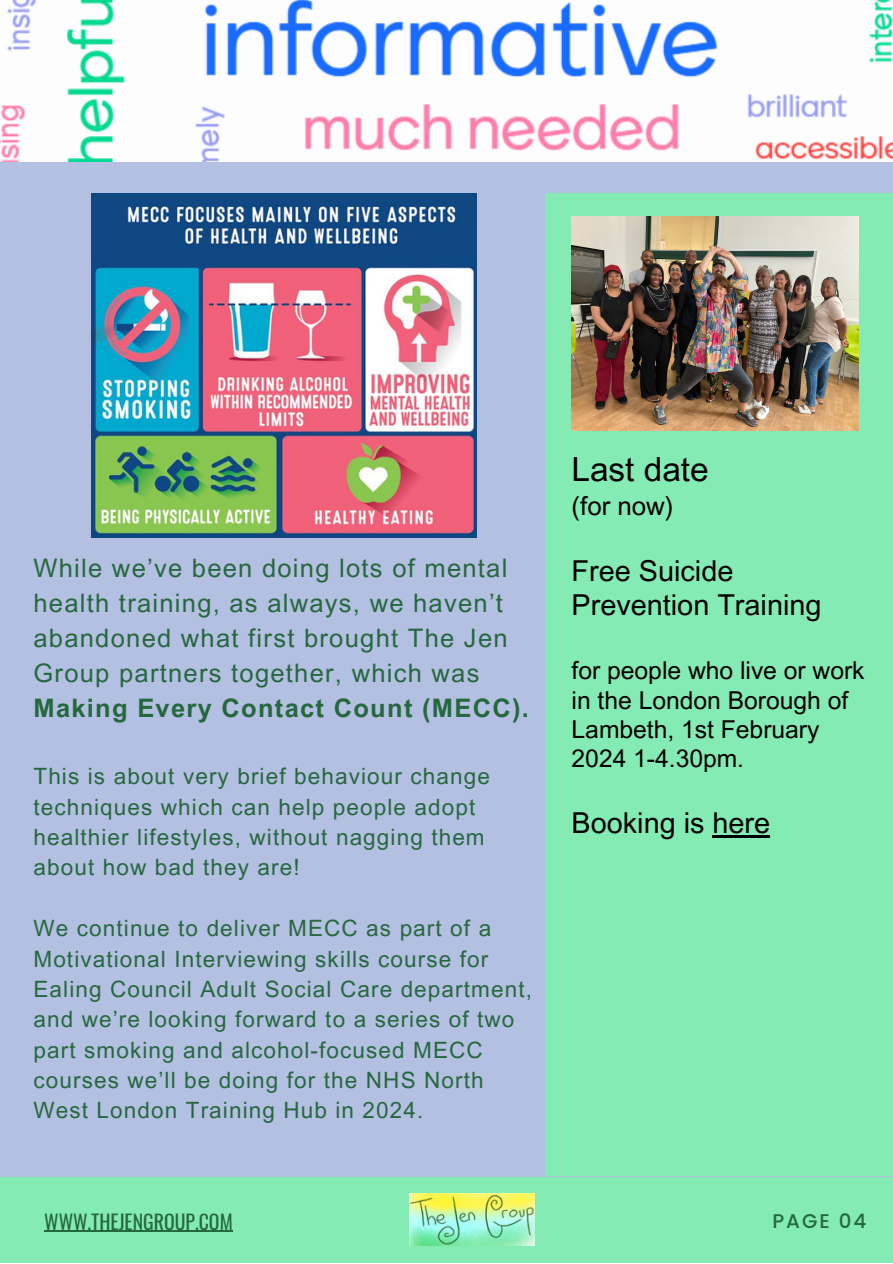
<style>
.page{position:relative;width:893px;height:1264px;background:#fff}
.page>*{position:absolute;margin:0;border:0;box-sizing:border-box;transform-origin:0 0}
.t1{font:33.3px "Arial MT Pro";color:#000}
.t2{font:28.8px/33.8px "Arial MT Pro";color:#000}
.t3{font:25.8px "Arial MT Pro";color:#000}
.t4{font:25.5px/34.8px "Arial MT Pro";letter-spacing:.05em;color:#25683e}
.t5{font:24.6px/29.2px "Arial MT Pro";color:#000}
.t6{font:22.5px/30.3px "Arial MT Pro";letter-spacing:.05em;color:#25683e}
.t7{font:19.8px "Oswald";color:#25683e}
.t8{font:500 19.8px "Poppins";letter-spacing:.1em;color:#25683e}
.s1{font-weight:700}
</style>
<div class="page">
<div style="left:0;top:0;width:892px;height:1262px;background:#b4c0e2"></div>
<div style="left:545px;top:193px;width:347px;height:983px;background:#84ebb4"></div>
<div style="left:0;top:1176px;width:892px;height:86px;background:#84ebb4"></div>
<img style="left:0;top:0;width:892px;height:161px">
<hr style="left:44px;top:1230px;width:189px;height:1px;background:#25683e">
<img style="left:409px;top:1193px;width:125px;height:52px">
<img style="left:571px;top:216px;width:287px;height:215px">
<img style="left:91px;top:193px;width:386px;height:344px">
<hr style="left:712px;top:835px;width:58px;height:2px;background:#000">
<p class="t4" style="left:33px;top:554px;width:497px">While we’ve been doing lots of mental health training, as always, we haven’t abandoned what first brought The Jen Group partners together, which was <span class="s1">Making Every Contact Count (MECC).</span></p>
<p class="t6" style="left:33px;top:764px;width:458px">This is about very brief behaviour change techniques which can help people adopt healthier lifestyles, without nagging them about how bad they are!</p>
<p class="t6" style="left:33px;top:916px;width:500px">We continue to deliver MECC as part of a Motivational Interviewing skills course for Ealing Council Adult Social Care department, and we’re looking forward to a series of two part smoking and alcohol-focused MECC courses we’ll be doing for the NHS North West London Training Hub in 2024.</p>
<p class="t1" style="left:571px;top:457px;width:138px">Last date</p>
<p class="t3" style="left:571px;top:496px;width:103px">(for now)</p>
<p class="t2" style="left:571px;top:558px;width:251px">Free Suicide<br>Prevention Training</p>
<p class="t5" style="left:571px;top:659px;width:294px">for people who live or work in the London Borough of<br>Lambeth, 1st February<br>2024 1-4.30pm.</p>
<p class="t2" style="left:571px;top:810px;width:200px">Booking is here</p>
<p class="t7" style="left:44px;top:1205px;width:190px">WWW.THEJENGROUP.COM</p>
<p class="t8" style="left:772px;top:1206px;width:95px">PAGE 04</p>
</div>
